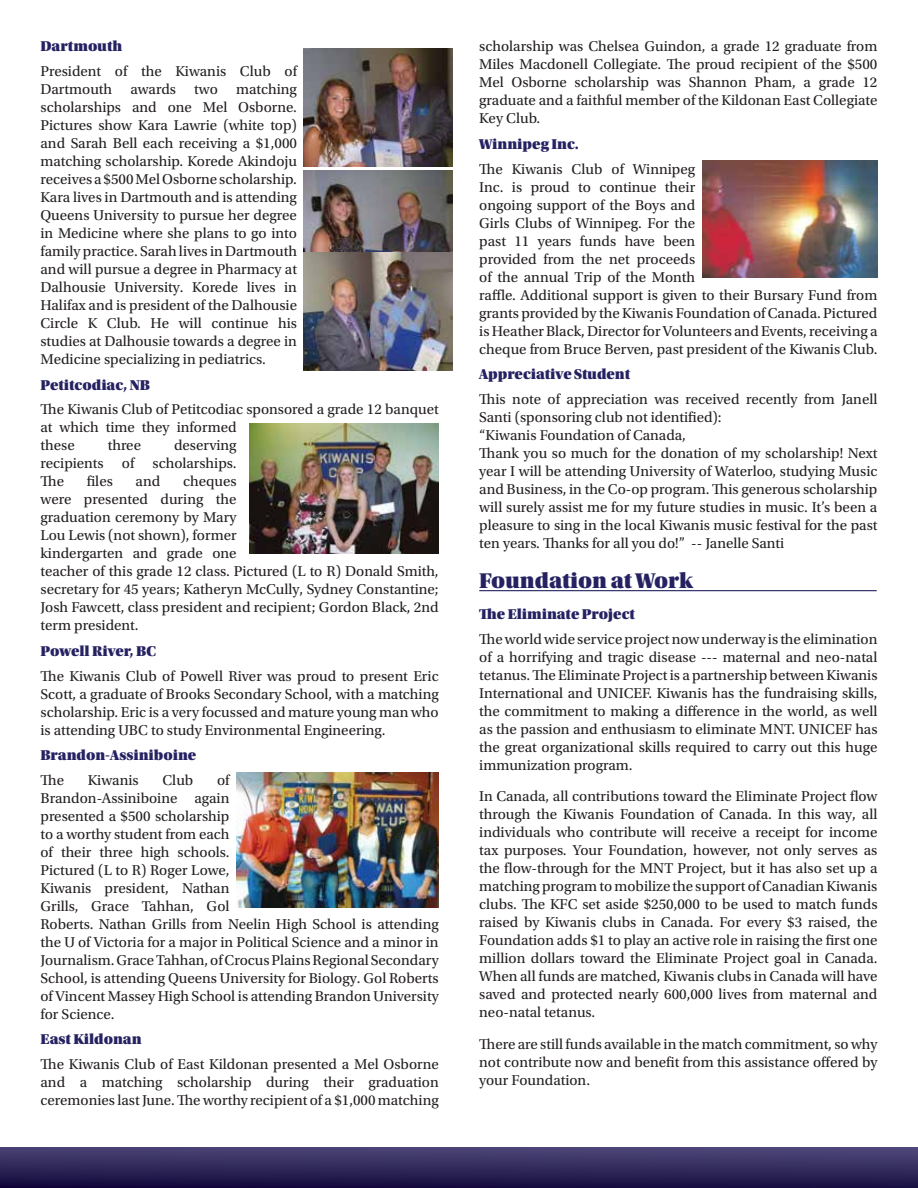
<style>
.page{position:relative;width:918px;height:1188px;background:#fff}
.page>*{position:absolute;margin:0;border:0;box-sizing:border-box;transform-origin:0 0}
.t1{font:22.5px "Utopia Std Black Headline";color:#262262}
.t2{font:15px/18px "Utopia Std";color:#231f20;text-align:justify}
.t3{font:15px "Utopia Std Black Headline";color:#262262}
</style>
<div class="page">
<img style="left:0;top:1148px;width:918px;height:40px">
<hr style="left:479px;top:590px;width:398px;height:1px;background:#262262">
<img style="left:236px;top:773px;width:203px;height:135px">
<img style="left:702px;top:161px;width:176px;height:117px">
<img style="left:304px;top:48px;width:148px;height:118px">
<img style="left:304px;top:171px;width:148px;height:81px">
<img style="left:304px;top:252px;width:148px;height:119px">
<img style="left:250px;top:423px;width:189px;height:131px">
<p class="t3" style="left:40px;top:39px;width:83px">Dartmouth</p>
<p class="t2" style="left:40px;top:63px;width:258px">President of the Kiwanis Club of Dartmouth awards two matching scholarships and one Mel Osborne.<br>Pictures show Kara Lawrie (white top) and Sarah Bell each receiving a $1,000 matching scholarship. Korede Akindoju receives a $500 Mel Osborne scholarship.<br>Kara lives in Dartmouth and is attending Queens University to pursue her degree in Medicine where she plans to go into family practice. Sarah lives in Dartmouth and will pursue a degree in Pharmacy at Dalhousie University. Korede lives in Halifax and is president of the Dalhousie Circle K Club. He will continue his studies at Dalhousie towards a degree in Medicine specializing in pediatrics.</p>
<p class="t3" style="left:40px;top:377px;width:111px">Petitcodiac, NB</p>
<p class="t2" style="left:40px;top:401px;width:400px;text-align:left">The Kiwanis Club of Petitcodiac sponsored a grade 12 banquet at which time they informed<br>these</p>
<p class="t2" style="left:40px;top:437px;width:198px;text-indent:134px">deserving recipients of scholarships.<br>The</p>
<p class="t2" style="left:108px;top:437px;width:35px">three</p>
<p class="t2" style="left:40px;top:473px;width:400px;text-align:left;text-indent:143px">cheques<br>were presented during the<br>graduation ceremony by Mary<br>Lou Lewis (not shown), former<br>kindergarten and grade one<br>teacher of this grade 12 class. Pictured (L to R) Donald Smith, secretary for 45 years; Katheryn McCully, Sydney Constantine; Josh Fawcett, class president and recipient; Gordon Black, 2nd term president.</p>
<p class="t3" style="left:40px;top:643px;width:117px">Powell River, BC</p>
<p class="t2" style="left:40px;top:667px;width:400px">The Kiwanis Club of Powell River was proud to present Eric Scott, a graduate of Brooks Secondary School, with a matching scholarship. Eric is a very focussed and mature young man who is attending UBC to study Environmental Engineering.</p>
<p class="t3" style="left:40px;top:747px;width:157px">Brandon-Assiniboine</p>
<p class="t2" style="left:40px;top:771px;width:25px">The</p>
<p class="t2" style="left:88px;top:771px;width:52px">Kiwanis</p>
<p class="t2" style="left:162px;top:771px;width:32px">Club</p>
<p class="t2" style="left:87px;top:473px;width:28px">files</p>
<p class="t2" style="left:136px;top:473px;width:26px">and</p>
<p class="t2" style="left:40px;top:771px;width:400px;text-align:left;text-indent:177px">of<br>Brandon-Assiniboine again<br>presented a $500 scholarship<br>to a worthy student from each<br>of their three high schools.<br>Pictured (L to R) Roger Lowe,<br>Kiwanis president, Nathan<br>Grills, Grace Tahhan, Gol<br>Roberts. Nathan Grills from Neelin High School is attending the U of Victoria for a major in Political Science and a minor in Journalism. Grace Tahhan, of Crocus Plains Regional Secondary School, is attending Queens University for Biology. Gol Roberts of Vincent Massey High School is attending Brandon University for Science.</p>
<p class="t3" style="left:40px;top:1032px;width:103px">East Kildonan</p>
<p class="t2" style="left:40px;top:1056px;width:400px">The Kiwanis Club of East Kildonan presented a Mel Osborne and a matching scholarship during their graduation ceremonies last June. The worthy recipient of a $1,000 matching</p>
<p class="t2" style="left:479px;top:38px;width:400px">scholarship was Chelsea Guindon, a grade 12 graduate from Miles Macdonell Collegiate. The proud recipient of the $500<br>Mel Osborne scholarship was Shannon Pham, a grade 12 graduate and a faithful member of the Kildonan East Collegiate Key Club.</p>
<p class="t3" style="left:479px;top:136px;width:101px">Winnipeg Inc.</p>
<p class="t2" style="left:479px;top:160px;width:400px;text-align:left">The Kiwanis Club of Winnipeg<br>Inc. is proud to continue their<br>ongoing support of the Boys and<br>Girls Clubs of Winnipeg. For the<br>past 11 years funds have been<br>provided from the net proceeds<br>of the annual Trip of the Month<br>raffle. Additional support is given to their Bursary Fund from grants provided by the Kiwanis Foundation of Canada. Pictured is Heather Black, Director for Volunteers and Events, receiving a cheque from Bruce Berven, past president of the Kiwanis Club.</p>
<p class="t3" style="left:479px;top:366px;width:152px">Appreciative Student</p>
<p class="t2" style="left:479px;top:390px;width:400px;text-align:left">This note of appreciation was received recently from Janell Santi (sponsoring club not identified):<br>“Kiwanis Foundation of Canada,<br>Thank you so much for the donation of my scholarship! Next year I will be attending University of Waterloo, studying Music and Business, in the Co-op program. This generous scholarship will surely assist me for my future studies in music. It’s been a pleasure to sing in the local Kiwanis music festival for the past ten years. Thanks for all you do!” -- Janelle Santi</p>
<h1 class="t1" style="left:479px;top:569px;width:215px">Foundation at Work</h1>
<p class="t3" style="left:479px;top:606px;width:157px">The Eliminate Project</p>
<p class="t2" style="left:479px;top:630px;width:400px">The world wide service project now underway is the elimination of a horrifying and tragic disease --- maternal and neo-natal tetanus. The Eliminate Project is a partnership between Kiwanis International and UNICEF. Kiwanis has the fundraising skills, the commitment to making a difference in the world, as well as the passion and enthusiasm to eliminate MNT. UNICEF has the great organizational skills required to carry out this huge immunization program.</p>
<p class="t2" style="left:479px;top:788px;width:400px">In Canada, all contributions toward the Eliminate Project flow through the Kiwanis Foundation of Canada. In this way, all individuals who contribute will receive a receipt for income tax purposes. Your Foundation, however, not only serves as the flow-through for the MNT Project, but it has also set up a matching program to mobilize the support of Canadian Kiwanis clubs. The KFC set aside $250,000 to be used to match funds raised by Kiwanis clubs in Canada. For every $3 raised, the Foundation adds $1 to play an active role in raising the first one million dollars toward the Eliminate Project goal in Canada.<br>When all funds are matched, Kiwanis clubs in Canada will have saved and protected nearly 600,000 lives from maternal and neo-natal tetanus.</p>
<p class="t2" style="left:479px;top:1035px;width:400px">There are still funds available in the match commitment, so why not contribute now and benefit from this assistance offered by your Foundation.</p>
</div>
